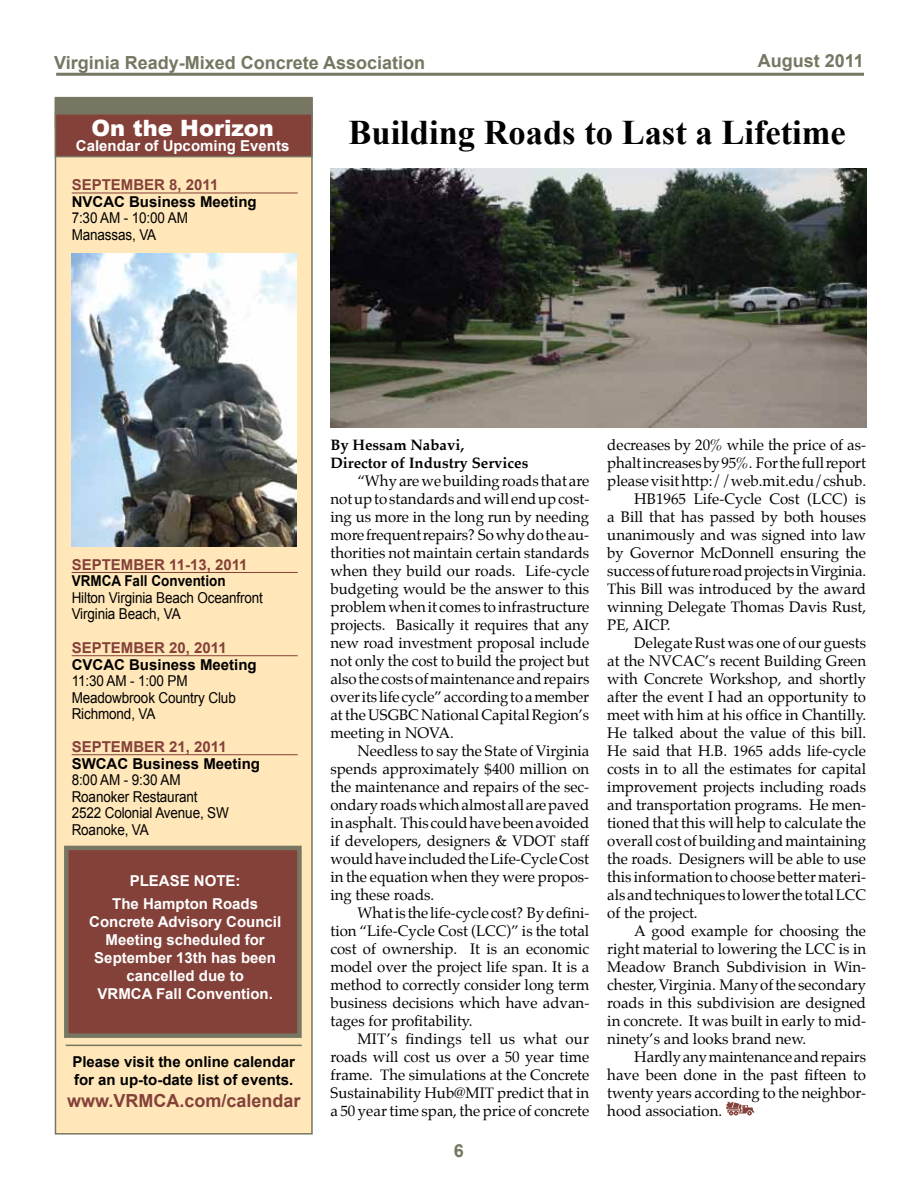
<style>
.page{position:relative;width:918px;height:1188px;background:#fff}
.page>*{position:absolute;margin:0;border:0;box-sizing:border-box;transform-origin:0 0}
.t1{font:700 34.5px "Times New Roman";color:#000}
.t2{font:900 22.5px "Arial";color:#fff}
.t3{font:700 18px "Arial";color:#767662}
.t4{font:700 18px "Arial";color:#844139}
.t5{font:15px/18px "Palatino";color:#000;text-align:justify}
.t6{font:15px/16.5px "Arial";letter-spacing:-.01em;color:#000;scale:.9 1}
.t7{font:700 15px/18px "Arial";color:#fff;text-align:center}
.t8{font:700 15px/18px "Arial";color:#000}
.t9{font:700 15px "Arial";color:#844139}
.t10{font:700 15px/18px "Palatino";color:#000}
.t11{font:700 15px "Arial";color:#000;scale:.9 1}
</style>
<div class="page">
<hr style="left:56px;top:73px;width:808px;height:3px;background:#767662">
<svg style="left:726px;top:1102px;width:28px;height:14px"></svg>
<img style="left:330px;top:169px;width:536px;height:259px">
<div style="left:55px;top:97px;width:258px;height:1038px;background:#ffe7b9;border:2px solid #767662"></div>
<hr style="left:72px;top:193px;width:226px;height:1px;background:#844139">
<hr style="left:72px;top:572px;width:226px;height:1px;background:#844139">
<hr style="left:72px;top:655px;width:226px;height:1px;background:#844139">
<hr style="left:72px;top:754px;width:226px;height:1px;background:#844139">
<div style="left:55px;top:98px;width:258px;height:31px;background:#767662"></div>
<div style="left:55px;top:113px;width:258px;height:44px;background:#844139;border:2px solid #767662"></div>
<hr style="left:66px;top:1045px;width:236px;height:1px;background:#767662">
<img style="left:71px;top:254px;width:226px;height:293px">
<div style="left:64px;top:846px;width:238px;height:192px;background:#844139;border:4px solid #767662"></div>
<p class="t3" style="left:54px;top:51px;width:373px">Virginia Ready-Mixed Concrete Association</p>
<p class="t3" style="left:758px;top:49px;width:108px">August 2011</p>
<h2 class="t2" style="left:92px;top:111px;width:184px">On the Horizon</h2>
<p class="t7" style="left:76px;top:137px;width:215px">Calendar of Upcoming Events</p>
<p class="t9" style="left:72px;top:175px;width:22px">September</p>
<p class="t9" style="left:169px;top:175px;width:51px">8, 2011</p>
<p class="t8" style="left:72px;top:193px;width:187px">NVCAC Business Meeting</p>
<p class="t6" style="left:72px;top:210px;width:131px">7:30 AM - 10:00 AM<br>Manassas, VA</p>
<h1 class="t1" style="left:349px;top:109px;width:499px">Building Roads to Last a Lifetime</h1>
<p class="t9" style="left:72px;top:555px;width:22px">September</p>
<p class="t9" style="left:169px;top:555px;width:80px">11-13, 2011</p>
<p class="t11" style="left:72px;top:571px;width:173px">VRMCA Fall Convention</p>
<p class="t6" style="left:72px;top:590px;width:214px">Hilton Virginia Beach Oceanfront<br>Virginia Beach, VA</p>
<p class="t9" style="left:72px;top:638px;width:22px">September</p>
<p class="t9" style="left:169px;top:638px;width:59px">20, 2011</p>
<p class="t8" style="left:72px;top:656px;width:187px">CVCAC Business Meeting</p>
<p class="t6" style="left:72px;top:673px;width:184px">11:30 AM - 1:00 PM<br>Meadowbrook Country Club<br>Richmond, VA</p>
<p class="t9" style="left:72px;top:737px;width:22px">September</p>
<p class="t9" style="left:169px;top:737px;width:59px">21, 2011</p>
<p class="t8" style="left:72px;top:755px;width:190px">SWCAC Business Meeting</p>
<p class="t6" style="left:72px;top:772px;width:176px">8:00 AM - 9:30 AM<br>Roanoker Restaurant<br>2522 Colonial Avenue, SW<br>Roanoke, VA</p>
<p class="t7" style="left:112px;top:869px;width:147px;line-height:23.4px">PLEASE NOTE:<br>The Hampton Roads</p>
<p class="t7" style="left:89px;top:913px;width:193px">Concrete Advisory Council<br>Meeting scheduled for<br>September 13th has been cancelled due to<br>VRMCA Fall Convention.</p>
<p class="t8" style="left:72px;top:1053px;width:224px">Please visit the online calendar for an up-to-date list of events.</p>
<p class="t4" style="left:67px;top:1089px;width:235px">www.VRMCA.com/calendar</p>
<p class="t10" style="left:330px;top:436px;width:199px">By Hessam Nabavi,<br>Director of Industry Services</p>
<p class="t5" style="left:330px;top:472px;width:260px;text-indent:27px">“Why are we building roads that are not up to standards and will end up cost&shy;ing us more in the long run by needing more frequent repairs? So why do the au&shy;thorities not maintain certain standards when they build our roads. Life-cycle budgeting would be the answer to this problem when it comes to infrastructure projects. Basically it requires that any new road investment proposal include not only the cost to build the project but also the costs of maintenance and repairs over its life cycle” according to a member at the USGBC National Capital Region’s meeting in NOVA.</p>
<p class="t5" style="left:330px;top:742px;width:260px;text-indent:27px">Needless to say the State of Virginia spends approximately $400 million on the maintenance and repairs of the sec&shy;ondary roads which almost all are paved in asphalt. This could have been avoided if developers, designers &amp; VDOT staff would have included the Life-Cycle Cost in the equation when they were propos&shy;ing these roads.</p>
<p class="t5" style="left:330px;top:904px;width:260px;text-indent:27px">What is the life-cycle cost? By defini&shy;tion “Life-Cycle Cost (LCC)” is the total cost of ownership. It is an economic model over the project life span. It is a method to correctly consider long term business decisions which have advan&shy;tages for profitability.</p>
<p class="t5" style="left:330px;top:1030px;width:260px;text-indent:27px">MIT’s findings tell us what our roads will cost us over a 50 year time frame. The simulations at the Concrete Sustainability Hub@MIT predict that in a 50 year time span, the price of concrete</p>
<p class="t3" style="left:454px;top:1139px;width:12px">6</p>
<p class="t5" style="left:607px;top:436px;width:260px">decreases by 20% while the price of as-</p>
<p class="t5" style="left:607px;top:454px;width:260px">phalt increases by 95%. For the full report</p>
<p class="t5" style="left:607px;top:472px;width:260px">please visit http://web.mit.edu/cshub.</p>
<p class="t5" style="left:634px;top:490px;width:233px">HB1965 Life-Cycle Cost (LCC) is</p>
<p class="t5" style="left:607px;top:508px;width:260px">a Bill that has passed by both houses</p>
<p class="t5" style="left:607px;top:526px;width:260px">unanimously and was signed into law</p>
<p class="t5" style="left:607px;top:544px;width:260px">by Governor McDonnell ensuring the</p>
<p class="t5" style="left:607px;top:562px;width:260px">success of future road projects in Virginia.</p>
<p class="t5" style="left:607px;top:580px;width:260px">This Bill was introduced by the award</p>
<p class="t5" style="left:607px;top:598px;width:260px">winning Delegate Thomas Davis Rust,</p>
<p class="t5" style="left:607px;top:616px;width:65px">PE, AICP.</p>
<p class="t5" style="left:634px;top:634px;width:233px">Delegate Rust was one of our guests</p>
<p class="t5" style="left:607px;top:652px;width:260px">at the NVCAC’s recent Building Green</p>
<p class="t5" style="left:607px;top:670px;width:260px">with Concrete Workshop, and shortly</p>
<p class="t5" style="left:607px;top:688px;width:260px">after the event I had an opportunity to</p>
<p class="t5" style="left:607px;top:706px;width:260px">meet with him at his office in Chantilly.</p>
<p class="t5" style="left:607px;top:724px;width:260px">He talked about the value of this bill.</p>
<p class="t5" style="left:607px;top:742px;width:260px">He said that H.B. 1965 adds life-cycle</p>
<p class="t5" style="left:607px;top:760px;width:260px">costs in to all the estimates for capital</p>
<p class="t5" style="left:607px;top:778px;width:260px">improvement projects including roads</p>
<p class="t5" style="left:607px;top:796px;width:260px">and transportation programs. He men-</p>
<p class="t5" style="left:607px;top:814px;width:260px">tioned that this will help to calculate the</p>
<p class="t5" style="left:607px;top:832px;width:260px">overall cost of building and maintaining</p>
<p class="t5" style="left:607px;top:850px;width:260px">the roads. Designers will be able to use</p>
<p class="t5" style="left:607px;top:868px;width:260px">this information to choose better materi-</p>
<p class="t5" style="left:607px;top:886px;width:260px">als and techniques to lower the total LCC</p>
<p class="t5" style="left:607px;top:904px;width:92px">of the project.</p>
<p class="t5" style="left:634px;top:922px;width:233px">A good example for choosing the</p>
<p class="t5" style="left:607px;top:940px;width:260px">right material to lowering the LCC is in</p>
<p class="t5" style="left:607px;top:958px;width:260px">Meadow Branch Subdivision in Win-</p>
<p class="t5" style="left:607px;top:976px;width:260px">chester, Virginia. Many of the secondary</p>
<p class="t5" style="left:607px;top:994px;width:260px">roads in this subdivision are designed</p>
<p class="t5" style="left:607px;top:1012px;width:260px">in concrete. It was built in early to mid-</p>
<p class="t5" style="left:607px;top:1030px;width:201px">ninety’s and looks brand new.</p>
<p class="t5" style="left:634px;top:1048px;width:233px">Hardly any maintenance and repairs</p>
<p class="t5" style="left:607px;top:1066px;width:260px">have been done in the past fifteen to</p>
<p class="t5" style="left:607px;top:1084px;width:260px">twenty years according to the neighbor-</p>
<p class="t5" style="left:607px;top:1102px;width:116px">hood association.</p>
</div>
